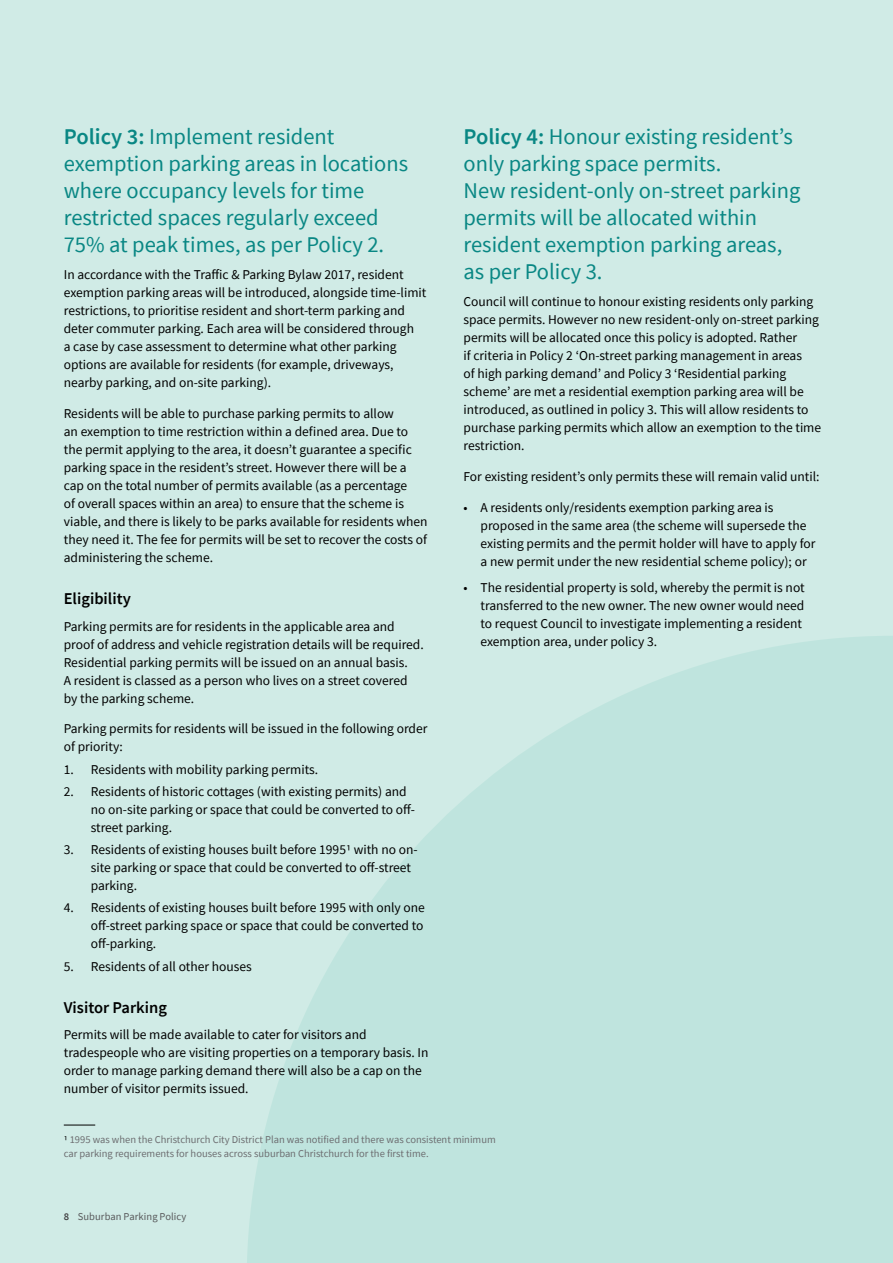
<style>
.page{position:relative;width:893px;height:1263px;background:#d0ebe6}
.page>*{position:absolute;margin:0;border:0;box-sizing:border-box;transform-origin:0 0}
.H2_sub_heading_green{font:22.5px/27px "Source Sans Pro";color:#098784}
.H3_Body_heading{font:600 16.5px "Source Sans Pro";color:#000}
.Body_1{font:13.5px/18px "Source Sans Pro";color:#000}
.Foot_notes{font:10.5px/13.5px "Source Sans Pro";color:#6d6e71}
.t1{font:10.5px "Source Sans Pro";letter-spacing:.005em;color:#58595b}
.s1{font-weight:600}
.s2{color:#000}
.s3{font-weight:600;color:#414042}
</style>
<div class="page">
<svg style="left:247px;top:636px;width:646px;height:627px;fill:#bfe4de"></svg>
<hr style="left:64px;top:1125px;width:31px;height:1px;background:#000">
<p class="H2_sub_heading_green" style="left:64px;top:123px;width:346px"><span class="s1">Policy 3:</span> Implement resident exemption parking areas in locations where occupancy levels for time restricted spaces regularly exceed 75% at peak times, as per Policy 2.</p>
<p class="Body_1" style="left:64px;top:265px;width:364px">In accordance with the Traffic &amp; Parking Bylaw 2017, resident exemption parking areas will be introduced, alongside time-limit restrictions, to prioritise resident and short-term parking and deter commuter parking. Each area will be considered through<br>a case by case assessment to determine what other parking options are available for residents (for example, driveways, nearby parking, and on-site parking).</p>
<p class="Body_1" style="left:64px;top:404px;width:365px">Residents will be able to purchase parking permits to allow<br>an exemption to time restriction within a defined area. Due to the permit applying to the area, it doesn’t guarantee a specific parking space in the resident’s street. However there will be a cap on the total number of permits available (as a percentage<br>of overall spaces within an area) to ensure that the scheme is viable, and there is likely to be parks available for residents when they need it. The fee for permits will be set to recover the costs of administering the scheme.</p>
<p class="H3_Body_heading" style="left:64px;top:588px;width:69px">Eligibility</p>
<p class="Body_1" style="left:64px;top:617px;width:361px">Parking permits are for residents in the applicable area and proof of address and vehicle registration details will be required.<br>Residential parking permits will be issued on an annual basis.<br>A resident is classed as a person who lives on a street covered by the parking scheme.</p>
<p class="Body_1" style="left:64px;top:720px;width:365px">Parking permits for residents will be issued in the following order of priority:</p>
<p class="Body_1" style="left:64px;top:760px;width:256px">1. Residents with mobility parking permits.</p>
<p class="Body_1" style="left:91px;top:782px;width:326px;text-indent:-27px">2. Residents of historic cottages (with existing permits) and no on-site parking or space that could be converted to off&shy;street parking.</p>
<p class="Body_1" style="left:91px;top:840px;width:328px;text-indent:-27px">3. Residents of existing houses built before 19951 with no on&shy;site parking or space that could be converted to off-street parking.</p>
<p class="Body_1" style="left:91px;top:899px;width:336px;text-align:justify;text-indent:-27px">4. Residents of existing houses built before 1995 with only one off-street parking space or space that could be converted to off-parking.</p>
<p class="Body_1" style="left:64px;top:957px;width:190px">5. Residents of all other houses</p>
<p class="H3_Body_heading" style="left:64px;top:996px;width:105px">Visitor Parking</p>
<p class="Body_1" style="left:64px;top:1026px;width:366px">Permits will be made available to cater for visitors and tradespeople who are visiting properties on a temporary basis. In order to manage parking demand there will also be a cap on the number of visitor permits issued.</p>
<p class="H2_sub_heading_green" style="left:463px;top:123px;width:338px"><span class="s1">Policy 4:</span> Honour existing resident’s only parking space permits.<br>New resident-only on-street parking permits will be allocated within resident exemption parking areas, as per Policy 3.</p>
<p class="Body_1" style="left:463px;top:292px;width:359px">Council will continue to honour existing residents only parking space permits. However no new resident-only on-street parking permits will be allocated once this policy is adopted. Rather<br>if criteria in Policy 2 ‘On-street parking management in areas<br>of high parking demand’ and Policy 3 ‘Residential parking scheme’ are met a residential exemption parking area will be introduced, as outlined in policy 3. This will allow residents to purchase parking permits which allow an exemption to the time restriction.</p>
<p class="Body_1" style="left:463px;top:467px;width:358px">For existing resident’s only permits these will remain valid until:</p>
<p class="Body_1" style="left:480px;top:498px;width:337px;text-indent:-17px">• A residents only/residents exemption parking area is proposed in the same area (the scheme will supersede the existing permits and the permit holder will have to apply for a new permit under the new residential scheme policy); or</p>
<p class="Body_1" style="left:480px;top:578px;width:326px;text-indent:-17px">• The residential property is sold, whereby the permit is not transferred to the new owner. The new owner would need to request Council to investigate implementing a resident exemption area, under policy 3.</p>
<p class="Foot_notes" style="left:64px;top:1133px;width:433px"><span class="s2">1</span> 1995 was when the Christchurch City District Plan was notified and there was consistent minimum car parking requirements for houses across suburban Christchurch for the first time.</p>
<p class="t1" style="left:64px;top:1210px;width:124px"><span class="s3">8</span> Suburban Parking Policy</p>
</div>
